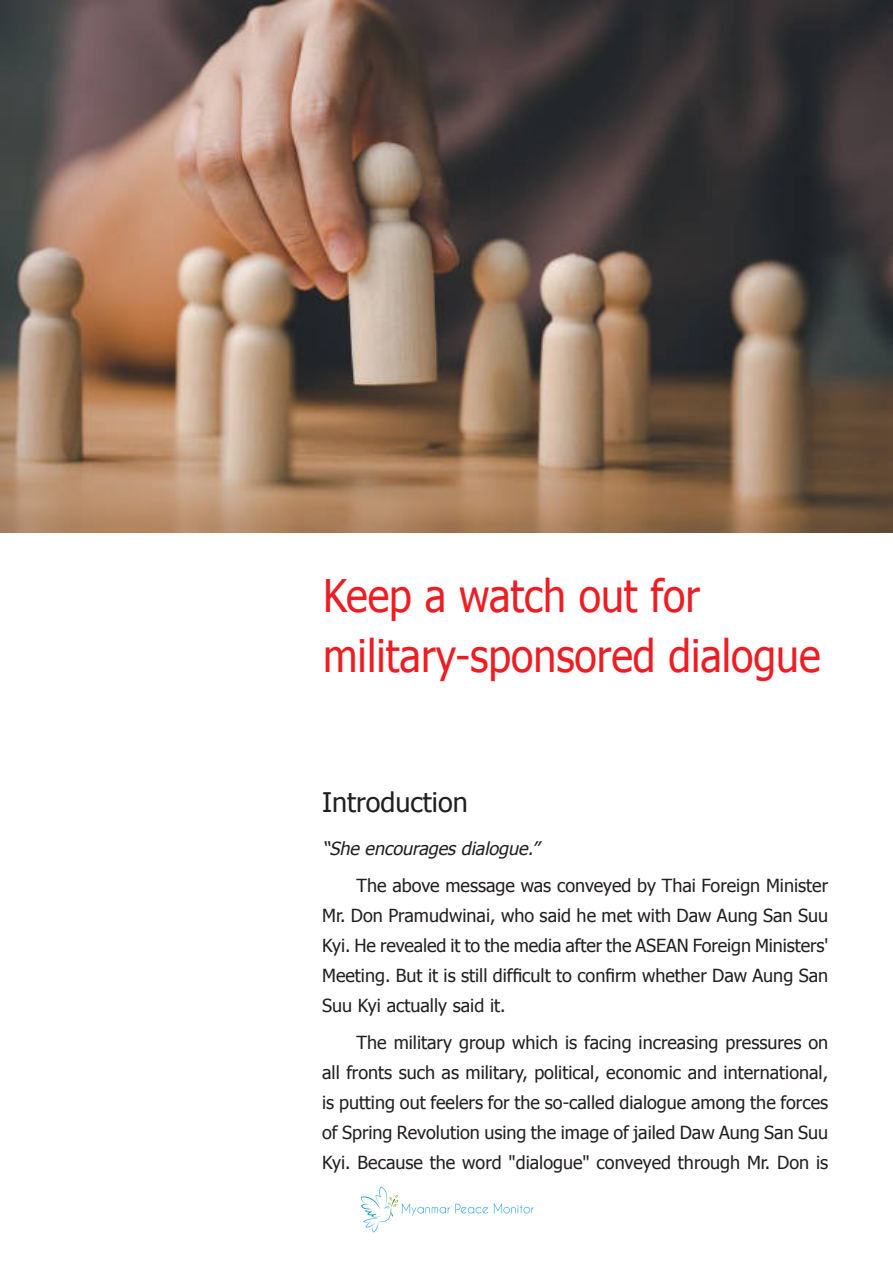
<style>
.page{position:relative;width:893px;height:1263px;background:#fff}
.page>*{position:absolute;margin:0;border:0;box-sizing:border-box;transform-origin:0 0}
.t1{font:44.85px/59.1px "Zawgyi One";color:#ee1d23;scale:.91 1}
.t2{font:27px "Zawgyi One";color:#231f20}
.t3{font:18px/30px "Zawgyi One";color:#231f20;text-align:justify}
.t4{font:italic 18px "Zawgyi One";color:#231f20}
</style>
<div class="page">
<img style="left:361px;top:1186px;width:173px;height:47px">
<img style="left:0;top:0;width:893px;height:532px">
<p class="t1" style="left:323px;top:569px;width:548px">Keep a watch out for military-sponsored dialogue</p>
<p class="t2" style="left:322px;top:784px;width:147px">Introduction</p>
<p class="t4" style="left:322px;top:837px;width:224px">“Sheencouragesdialogue.”</p>
<p class="t3" style="left:322px;top:871px;width:508px;text-indent:35px">The above message was conveyed by Thai Foreign Minister Mr. Don Pramudwinai, who said he met with Daw Aung San Suu Kyi. He revealed it to the media after the ASEAN Foreign Ministers' Meeting. But it is still difficult to confirm whether Daw Aung San Suu Kyi actually said it.</p>
<p class="t3" style="left:322px;top:1028px;width:508px;text-indent:35px">The military group which is facing increasing pressures on all fronts such as military, political, economic and international, is putting out feelers for the so-called dialogue among the forces of Spring Revolution using the image of jailed Daw Aung San Suu Kyi. Because the word "dialogue" conveyed through Mr. Don is</p>
</div>
